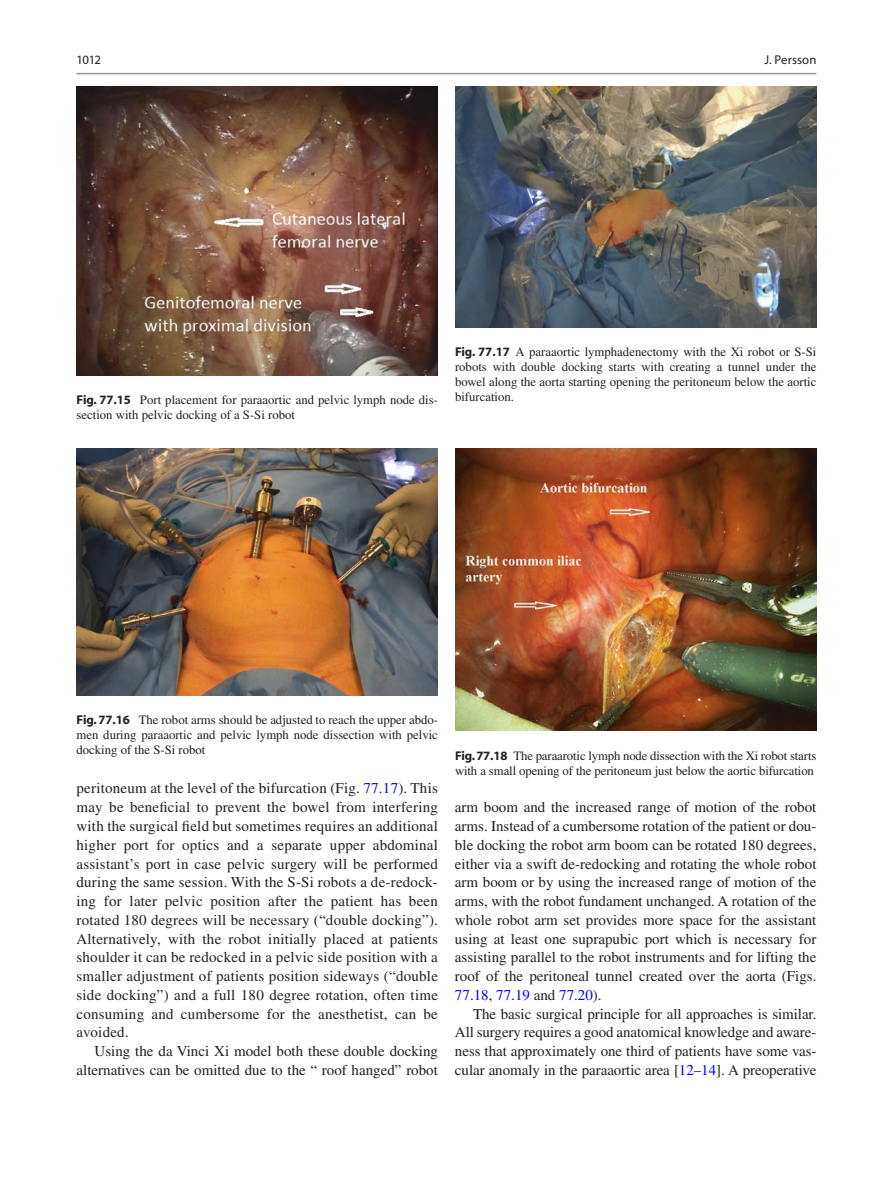
<style>
.page{position:relative;width:893px;height:1187px;background:#fff}
.page>*{position:absolute;margin:0;border:0;box-sizing:border-box;transform-origin:0 0}
.t1{font:15px/18.8px "Nkfcjd Times";color:#231f20;text-align:justify}
.t2{font:12.75px/15px "Nkfcjd Times";color:#231f20}
.t3{font:12.75px "Tlsxht Myriad";letter-spacing:.01em;color:#231f20}
.t4{font:12.75px "Qgwckv Myriad";color:#231f20}
.s1{font-family:"Hsykhm Myriad";font-weight:700}
.s2{color:#0000fa}
</style>
<div class="page">
<img style="left:77px;top:87px;width:361px;height:288px">
<img style="left:77px;top:448px;width:361px;height:247px">
<img style="left:455px;top:87px;width:361px;height:240px">
<img style="left:455px;top:448px;width:361px;height:283px">
<hr style="left:77px;top:73px;width:739px;height:1px;background:#939598">
<p class="t4" style="left:77px;top:54px;width:26px">1012</p>
<p class="t3" style="left:764px;top:54px;width:53px">J. Persson</p>
<p class="t2" style="left:77px;top:392px;width:363px"><span class="s1">Fig. 77.15</span> Port placement for paraaortic and pelvic lymph node dis&shy;section with pelvic docking of a S-Si robot</p>
<p class="t2" style="left:455px;top:344px;width:363px;text-align:justify"><span class="s1">Fig. 77.17</span> A paraaortic lymphadenectomy with the Xi robot or S-Si robots with double docking starts with creating a tunnel under the bowel along the aorta starting opening the peritoneum below the aortic bifurcation.</p>
<p class="t2" style="left:77px;top:712px;width:363px;text-align:justify"><span class="s1">Fig. 77.16</span> The robot arms should be adjusted to reach the upper abdo&shy;men during paraaortic and pelvic lymph node dissection with pelvic docking of the S-Si robot</p>
<p class="t1" style="left:77px;top:779px;width:363px">peritoneum at the level of the bifurcation (Fig. <span class="s2">77.17</span>). This may be beneficial to prevent the bowel from interfering with the surgical field but sometimes requires an additional higher port for optics and a separate upper abdominal assistant’s port in case pelvic surgery will be performed during the same session. With the S-Si robots a de-redock&shy;ing for later pelvic position after the patient has been rotated 180 degrees will be necessary (“double docking”).<br>Alternatively, with the robot initially placed at patients shoulder it can be redocked in a pelvic side position with a smaller adjustment of patients position sideways (“double side docking”) and a full 180 degree rotation, often time consuming and cumbersome for the anesthetist, can be avoided.</p>
<p class="t1" style="left:77px;top:1041px;width:363px;text-align:right">Using the da Vinci Xi model both these double docking alternatives can be omitted due to the “ roof hanged” robot</p>
<p class="t2" style="left:455px;top:747px;width:363px"><span class="s1">Fig. 77.18</span> The paraarotic lymph node dissection with the Xi robot starts with a small opening of the peritoneum just below the aortic bifurcation</p>
<p class="t1" style="left:455px;top:797px;width:363px">arm boom and the increased range of motion of the robot arms. Instead of a cumbersome rotation of the patient or dou&shy;ble docking the robot arm boom can be rotated 180 degrees, either via a swift de-redocking and rotating the whole robot arm boom or by using the increased range of motion of the arms, with the robot fundament unchanged. A rotation of the whole robot arm set provides more space for the assistant using at least one suprapubic port which is necessary for assisting parallel to the robot instruments and for lifting the roof of the peritoneal tunnel created over the aorta (Figs.<br><span class="s2">77.18</span>, <span class="s2">77.19</span> and <span class="s2">77.20</span>).</p>
<p class="t1" style="left:455px;top:1004px;width:363px;text-indent:18px">The basic surgical principle for all approaches is similar.<br>All surgery requires a good anatomical knowledge and aware&shy;ness that approximately one third of patients have some vas&shy;cular anomaly in the paraaortic area [<span class="s2">12</span>–<span class="s2">14</span>]. A preoperative</p>
</div>
